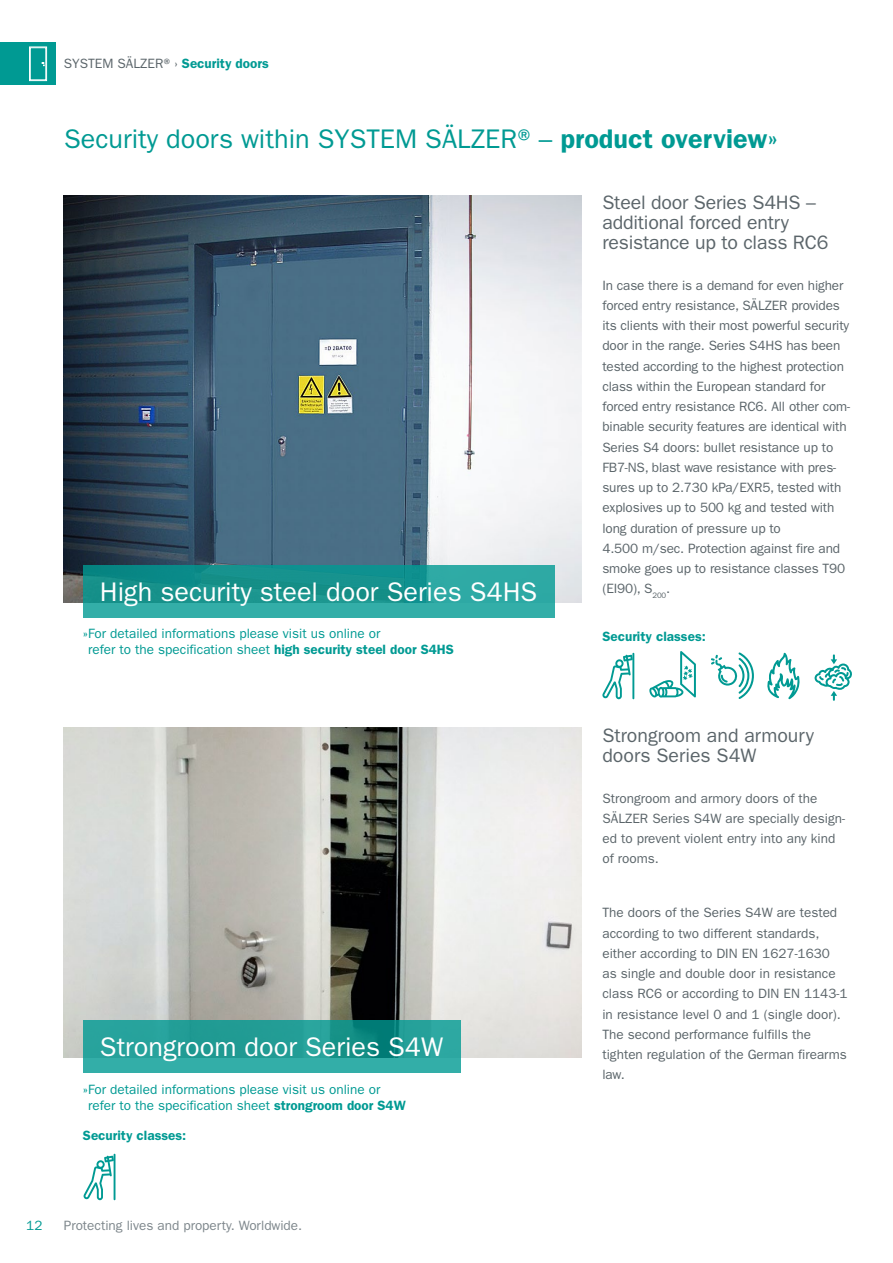
<style>
.page{position:relative;width:893px;height:1263px;background:#fff}
.page>*{position:absolute;margin:0;border:0;box-sizing:border-box;transform-origin:0 0}
.t1{font:27px "ITC Franklin Gothic Std";color:#fff}
.t2{font:27px "ITC Franklin Gothic Std";color:#009a93}
.t3{font:19.5px/20.2px "ITC Franklin Gothic Std";letter-spacing:-.01em;color:#5b656a}
.t4{font:13.5px/20.2px "ITC Franklin Gothic Std";letter-spacing:-.01em;color:#5b656a}
.t5{font:13.5px/16.5px "ITC Franklin Gothic Std";color:#009a93}
.t6{font:13.5px "ITC Franklin Gothic Std";color:#7e878c}
.t7{font:600 13.5px "ITC Franklin Gothic Std";color:#009a93}
.s1{font-weight:600;color:#009a93}
.s2{font-weight:600}
</style>
<div class="page">
<div style="left:0;top:43px;width:55px;height:42px;background:#009a93"></div>
<div style="left:29px;top:47px;width:18px;height:34px;border:1px solid #fff"></div>
<img style="left:64px;top:195px;width:517px;height:408px">
<svg style="left:83px;top:566px;width:471px;height:52px;background:#219d98"></svg>
<img style="left:64px;top:728px;width:517px;height:330px">
<svg style="left:83px;top:1020px;width:377px;height:53px;background:#25a099"></svg>
<hr style="left:632px;top:653px;width:2px;height:46px;background:#009a93">
<svg style="left:602px;top:655px;width:31px;height:44px"></svg>
<svg style="left:711px;top:652px;width:43px;height:47px"></svg>
<svg style="left:767px;top:653px;width:33px;height:46px"></svg>
<svg style="left:815px;top:654px;width:37px;height:47px"></svg>
<svg style="left:649px;top:651px;width:47px;height:47px"></svg>
<hr style="left:114px;top:1154px;width:1px;height:46px;background:#009a93">
<svg style="left:83px;top:1155px;width:31px;height:45px"></svg>
<p class="t4" style="left:64px;top:54px;width:207px">SYSTEM SÄLZER® › <span class="s1">Security doors</span></p>
<h1 class="t2" style="left:64px;top:123px;width:716px">Security doors within SYSTEM SÄLZER® – <span class="s2">product overview»</span></h1>
<h1 class="t1" style="left:100px;top:576px;width:439px">High security steel door Series S4HS</h1>
<p class="t5" style="left:88px;top:625px;width:367px;text-indent:-5px">»For detailed informations please visit us online or<br>refer to the specification sheet <span class="s2">high security steel door S4HS</span></p>
<h1 class="t1" style="left:100px;top:1031px;width:345px">Strongroom door Series S4W</h1>
<p class="t5" style="left:88px;top:1081px;width:319px;text-indent:-5px">»For detailed informations please visit us online or refer to the specification sheet <span class="s2">strongroom door S4W</span></p>
<p class="t7" style="left:83px;top:1127px;width:105px">Security classes:</p>
<p class="t5" style="left:26px;top:1217px;width:18px">12</p>
<p class="t6" style="left:64px;top:1217px;width:240px">Protecting lives and property. Worldwide.</p>
<h2 class="t3" style="left:602px;top:192px;width:228px">Steel door Series S4HS – additional forced entry resistance up to class RC6</h2>
<p class="t4" style="left:602px;top:275px;width:249px">In case there is a demand for even higher forced entry resistance, SÄLZER provides its clients with their most powerful security door in the range. Series S4HS has been tested according to the highest protection class within the European standard for forced entry resistance RC6. All other com&shy;binable security features are identical with Series S4 doors: bullet resistance up to FB7-NS, blast wave resistance with pres&shy;sures up to 2.730 kPa/EXR5, tested with explosives up to 500 kg and tested with long duration of pressure up to<br>4.500 m/sec. Protection against fire and smoke goes up to resistance classes T90 (EI90), S<sub>200</sub>.</p>
<p class="t7" style="left:602px;top:628px;width:105px">Security classes:</p>
<h2 class="t3" style="left:602px;top:725px;width:213px">Strongroom and armoury doors Series S4W</h2>
<p class="t4" style="left:602px;top:788px;width:244px">Strongroom and armory doors of the<br>SÄLZER Series S4W are specially design&shy;ed to prevent violent entry into any kind of rooms.</p>
<p class="t4" style="left:602px;top:903px;width:247px">The doors of the Series S4W are tested according to two different standards, either according to DIN EN 1627-1630 as single and double door in resistance class RC6 or according to DIN EN 1143-1 in resistance level 0 and 1 (single door).<br>The second performance fulfills the tighten regulation of the German firearms law.</p>
</div>
